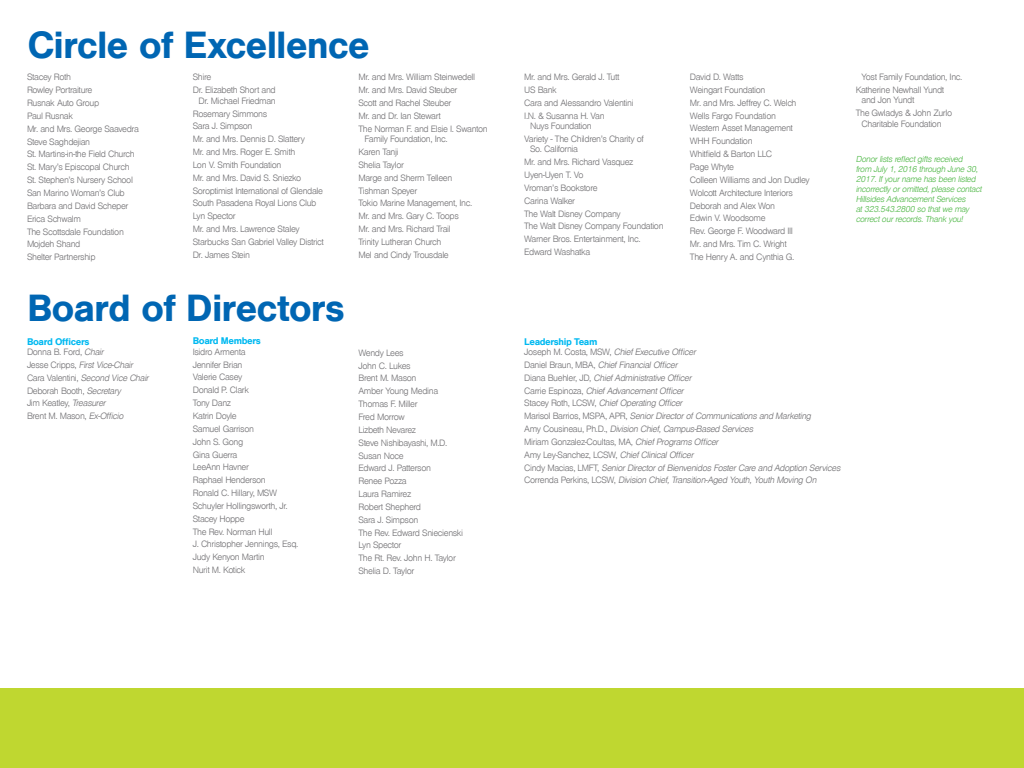
<style>
.page{position:relative;width:1024px;height:768px;background:#fff}
.page>*{position:absolute;margin:0;border:0;box-sizing:border-box;transform-origin:0 0}
.t1{font:700 39.2px "Nimbus San";letter-spacing:-.025em;color:#0066b3}
.t2{font:700 10px "Nimbus San";letter-spacing:-.04em;color:#00b9f1}
.t3{font:300 9.5px/12.8px "Nimbus San";letter-spacing:-.04em;color:#717073}
.t4{font:italic 300 9.5px/12.8px "Nimbus San";color:#717073}
.t5{font:italic 300 9px/10px "Nimbus San";color:#50b848}
.s1{font-style:italic}
.s2{font-style:normal}
</style>
<div class="page">
<div style="left:0;top:689px;width:1024px;height:79px;background:#bfd730"></div>
<h1 class="t1" style="left:27px;top:23px;width:344px">Circle of Excellence</h1>
<p class="t3" style="left:27px;top:71px;width:113px">Stacey Roth<br>Rowley Portraiture<br>Rusnak Auto Group<br>Paul Rusnak<br>Mr. and Mrs. George Saavedra<br>Steve Saghdejian<br>St. Martins-in-the Field Church<br>St. Mary’s Episcopal Church<br>St. Stephen’s Nursery School<br>San Marino Woman’s Club<br>Barbara and David Scheper<br>Erica Schwalm<br>The Scottsdale Foundation<br>Mojdeh Shand<br>Shelter Partnership</p>
<p class="t3" style="left:193px;top:71px;width:85px">Shire<br>Dr. Elizabeth Short and</p>
<p class="t3" style="left:193px;top:94px;width:133px;text-indent:6px">Dr. Michael Friedman<br>Rosemary Simmons<br>Sara J. Simpson<br>Mr. and Mrs. Dennis D. Slattery<br>Mr. and Mrs. Roger E. Smith<br>Lon V. Smith Foundation<br>Mr. and Mrs. David S. Sniezko<br>Soroptimist International of Glendale<br>South Pasadena Royal Lions Club<br>Lyn Spector<br>Mr. and Mrs. Lawrence Staley<br>Starbucks San Gabriel Valley District<br>Dr. James Stein</p>
<h1 class="t1" style="left:27px;top:286px;width:319px">Board of Directors</h1>
<p class="t3" style="left:358px;top:71px;width:131px">Mr. and Mrs. William Steinwedell<br>Mr. and Mrs. David Steuber<br>Scott and Rachel Steuber<br>Mr. and Dr. Ian Stewart<br>The Norman F. and Elsie I. Swanton</p>
<p class="t3" style="left:358px;top:133px;width:115px;text-indent:6px">Family Foundation, Inc.<br>Karen Tanji<br>Shelia Taylor<br>Marge and Sherm Telleen<br>Tishman Speyer<br>Tokio Marine Management, Inc.<br>Mr. and Mrs. Gary C. Toops<br>Mr. and Mrs. Richard Trail<br>Trinity Lutheran Church<br>Mel and Cindy Trousdale</p>
<p class="t2" style="left:27px;top:336px;width:64px">Board Officers</p>
<p class="t3" style="left:27px;top:346px;width:125px">Donna B. Ford, <span class="s1">Chair<br></span>J e s s e C r i p p s , <span class="s1">FirstVice-Chair<br></span>Cara Valentini, <span class="s1">Second Vice Chair<br></span>Deborah Booth, <span class="s1">Secretary<br></span>Jim Keatley, <span class="s1">Treasurer<br></span>Brent M. Mason, <span class="s1">Ex-Officio</span></p>
<p class="t2" style="left:193px;top:335px;width:70px">Board Members</p>
<p class="t3" style="left:193px;top:345px;width:107px">Isidro Armenta<br>Jennifer Brian<br>Valerie Casey<br>Donald P. Clark<br>Tony Danz<br>Katrin Doyle<br>Samuel Garrison<br>John S. Gong<br>Gina Guerra<br>LeeAnn Havner<br>Raphael Henderson<br>Ronald C. Hillary, MSW<br>Schuyler Hollingsworth, Jr.<br>Stacey Hoppe<br>The Rev. Norman Hull<br>J. Christopher Jennings, Esq.<br>Judy Kenyon Martin<br>Nurit M. Kotick</p>
<p class="t3" style="left:358px;top:346px;width:106px">Wendy Lees<br>John C. Lukes<br>Brent M. Mason<br>Amber Young Medina<br>Thomas F. Miller<br>Fred Morrow<br>Lizbeth Nevarez<br>Steve Nishibayashi, M.D.<br>Susan Noce<br>Edward J. Patterson<br>Renee Pozza<br>Laura Ramirez<br>Robert Shepherd<br>Sara J. Simpson<br>The Rev. Edward Sniecienski<br>Lyn Spector<br>The Rt. Rev. John H. Taylor<br>Shelia D. Taylor</p>
<p class="t3" style="left:524px;top:71px;width:111px">Mr. and Mrs. Gerald J. Tutt<br>US Bank<br>Cara and Alessandro Valentini<br>I.N. &amp; Susanna H. Van</p>
<p class="t3" style="left:524px;top:120px;width:121px;text-indent:6px">Nuys Foundation<br>Variety - The Children’s Charity of</p>
<p class="t3" style="left:524px;top:143px;width:141px;text-indent:6px">So. California<br>Mr. and Mrs. Richard Vasquez<br>Uyen-Uyen T. Vo<br>Vroman’s Bookstore<br>Carina Walker<br>The Walt Disney Company<br>The Walt Disney Company Foundation<br>Warner Bros. Entertainment, Inc.<br>Edward Washatka</p>
<p class="t3" style="left:690px;top:71px;width:121px">David D. Watts<br>Weingart Foundation<br>Mr. and Mrs. Jeffrey C. Welch<br>Wells Fargo Foundation<br>Western Asset Management<br>WHH Foundation<br>Whitfield &amp; Barton LLC<br>Page Whyte<br>Colleen Williams and Jon Dudley<br>Wolcott Architecture Interiors<br>Deborah and Alex Won<br>Edwin V. Woodsome<br>Rev. George F. Woodward III<br>Mr. and Mrs. Tim C. Wright<br>The Henry A. and Cynthia G.</p>
<p class="t3" style="left:856px;top:71px;width:108px;text-indent:6px">Yost Family Foundation, Inc.<br>Katherine Newhall Yundt</p>
<p class="t3" style="left:856px;top:94px;width:98px;text-indent:6px">and Jon Yundt<br>The Gwladys &amp; John Zurlo</p>
<p class="t3" style="left:862px;top:118px;width:81px">Charitable Foundation</p>
<p class="t5" style="left:856px;top:155px;width:129px">Donorlistsreflectgiftsreceived from July1,2016 through June 30, 2017.Ifyourname hasbeen listed incorrectlyoromitted,please contact HillsidesAdvancementServices at323.543.2800 so thatwe may correctourrecords.Thank you!</p>
<p class="t2" style="left:524px;top:336px;width:75px">Leadership Team</p>
<p class="t4" style="left:524px;top:346px;width:320px"><span class="s2">J o s e p h M . C o st a , M SW,</span> ChiefExecutive Officer<br><span class="s2">D a n i e l B ra u n , M BA ,</span> ChiefFinancialOfficer<br><span class="s2">D i a n a B u e h l e r, J D ,</span> ChiefAdministrative Officer<br><span class="s2">C a r r i e E s p i n o za ,</span> ChiefAdvancementOfficer<br><span class="s2">S t a c ey R ot h , LC SW,</span> ChiefOperating Officer<br><span class="s2">M a r i s o l B a r r i o s , M S PA , A P R ,</span> SeniorDirectorofCommunicationsand Marketing<br><span class="s2">A m y C o u s i n e a u , P h . D . ,</span> Division Chief,Campus-Based Services<br><span class="s2">Miriam Gonzalez-Coultas, MA</span>,ChiefProgramsOfficer<br><span class="s2">Amy Ley-Sanchez, LCSW,</span> ChiefClinicalOfficer<br><span class="s2">C i n d y M a c i a s , L M FT,</span> SeniorDirectorofBienvenidosFosterCare and Adoption Services <span class="s2">C o r r e n d a P e r k i n s , L C S W ,</span> Division Chief,Transition-Aged Youth,Youth Moving On</p>
</div>
